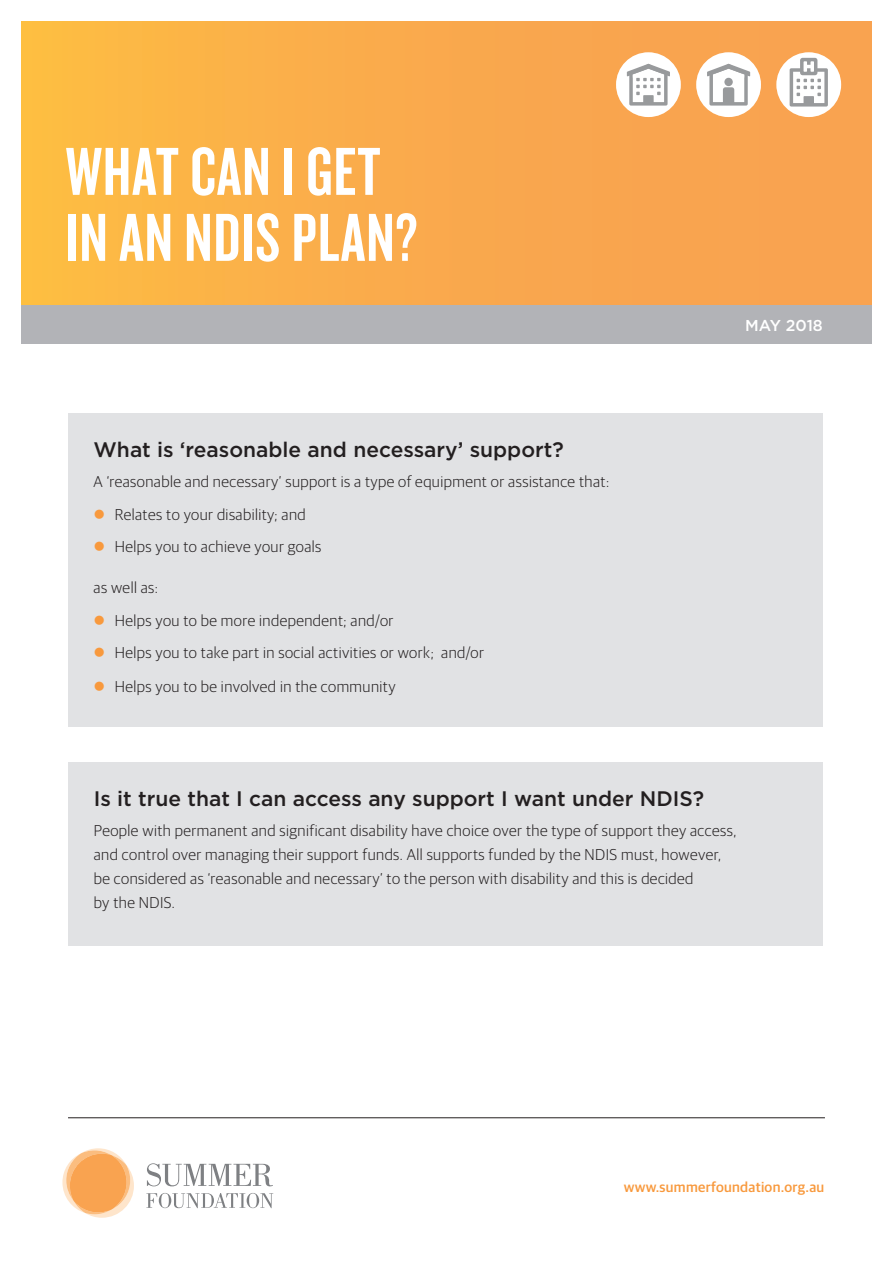
<style>
.page{position:relative;width:893px;height:1263px;background:#fff}
.page>*{position:absolute;margin:0;border:0;box-sizing:border-box;transform-origin:0 0}
.t1{font:70.5px/66px "Knockout 48 Featherweight";letter-spacing:.015em;color:#fff}
.t2{font:500 21px "Gotham";color:#231f20}
.t3{font:300 15.75px/33px "Guardian Sans";letter-spacing:.03em;color:#231f20}
.t4{font:500 15.75px "Gotham";color:#fff}
.t5{font:500 14.25px "Guardian Sans";letter-spacing:.02em;color:#f8993d}
</style>
<div class="page">
<div style="left:21px;top:22px;width:851px;height:283px;background:linear-gradient(to right,#fdba44,#f89e53)"></div>
<hr style="left:68px;top:1117px;width:757px;height:1px;background:#231f20">
<div style="left:21px;top:306px;width:851px;height:38px;background:#b2b3b7"></div>
<div style="left:68px;top:414px;width:755px;height:313px;background:#e1e2e4"></div>
<div style="left:68px;top:763px;width:755px;height:183px;background:#e1e2e4"></div>
<svg style="left:616px;top:52px;width:65px;height:65px"></svg>
<svg style="left:696px;top:52px;width:65px;height:65px"></svg>
<svg style="left:776px;top:52px;width:65px;height:65px"></svg>
<svg style="left:147px;top:1163px;width:126px;height:23px"></svg>
<svg style="left:146px;top:1193px;width:127px;height:15px"></svg>
<svg style="left:62px;top:1148px;width:72px;height:70px"></svg>
<h1 class="t1" style="left:66px;top:136px;width:353px">WHAT CAN I GET<br>IN AN NDIS PLAN?</h1>
<p class="t4" style="left:745px;top:317px;width:79px">MAY 2018</p>
<h2 class="t2" style="left:94px;top:437px;width:472px">What is ‘reasonable and necessary’ support?</h2>
<p class="t3" style="left:115px;top:464px;width:496px;line-height:32.5px;text-indent:-21px">A ‘reasonable and necessary’ support is a type of equipment or assistance that:<br>Relates to your disability; and<br>Helps you to achieve your goals</p>
<p class="t3" style="left:115px;top:570px;width:371px;text-indent:-21px">as well as:<br>Helps you to be more independent; and/or<br>Helps you to take part in social activities or work; and/or Helps you to be involved in the community</p>
<h2 class="t2" style="left:94px;top:786px;width:612px">Is it true that I can access any support I want under NDIS?</h2>
<p class="t3" style="left:94px;top:818px;width:644px;line-height:24px">People with permanent and significant disability have choice over the type of support they access, and control over managing their support funds. All supports funded by the NDIS must, however, be considered as ‘reasonable and necessary’ to the person with disability and this is decided<br>by the NDIS.</p>
<p class="t5" style="left:624px;top:1177px;width:202px">www.summerfoundation.org.au</p>
</div>
